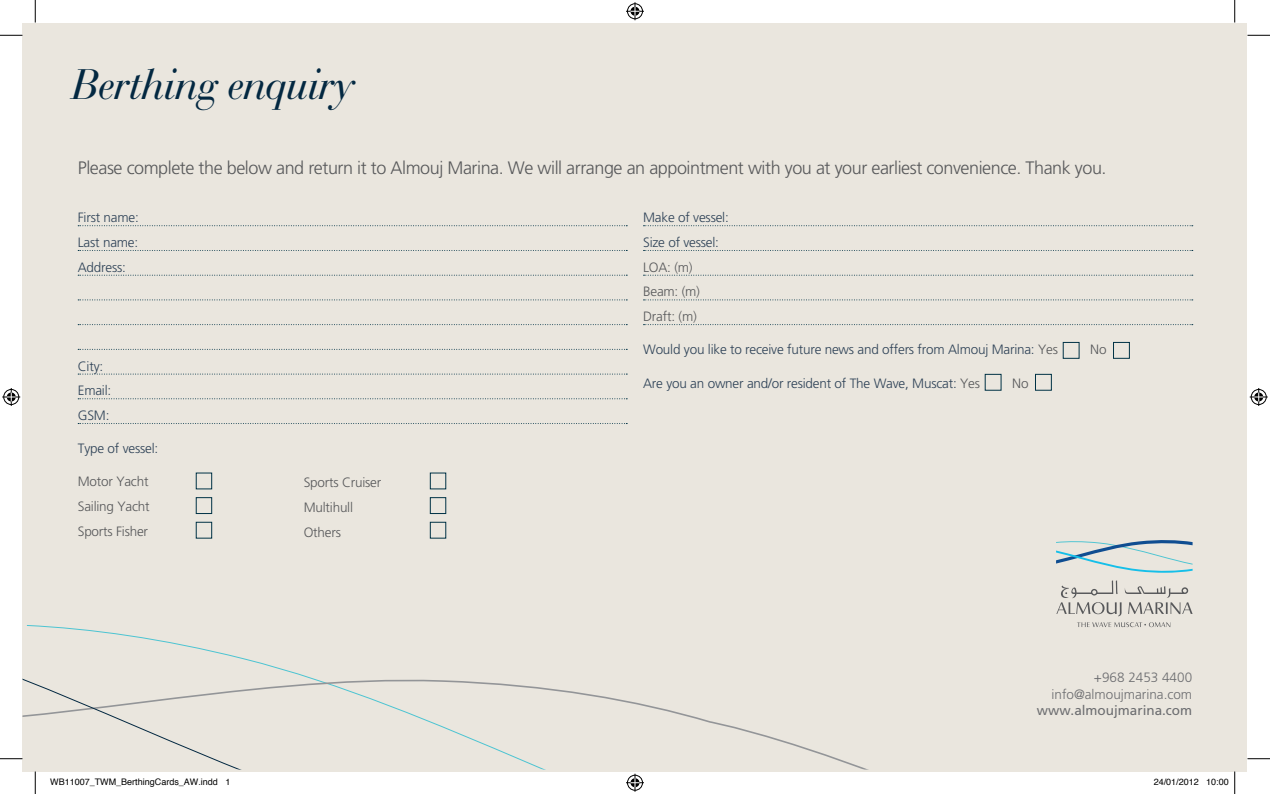
<style>
.page{position:relative;width:1270px;height:794px;background:#fff}
.page>*{position:absolute;margin:0;border:0;box-sizing:border-box;transform-origin:0 0}
.t1{font:italic 45px "Bauer Bodoni BT";color:#032841}
.t2{font:300 18px "Frutiger";letter-spacing:-.025em;color:#57585a}
.t3{font:300 13.5px/24.8px "Frutiger";letter-spacing:-.015em;color:#2e4257}
.t4{font:300 13.5px/24.8px "Frutiger";letter-spacing:-.015em;color:#57585a}
.t5{font:300 13.5px/16.5px "Frutiger";color:#6c6d70;text-align:right}
.t6{font:13.5px "Frutiger";color:#6c6d70}
.t7{font:9px "Helvetica";color:#000}
.s1{color:#57585a}
</style>
<div class="page">
<div style="left:22px;top:23px;width:1225px;height:748px;background:#eae6de"></div>
<svg style="left:1056px;top:580px;width:136px;height:36px"></svg>
<svg style="left:1056px;top:540px;width:136px;height:32px"></svg>
<svg style="left:1077px;top:622px;width:93px;height:5px"></svg>
<svg style="left:22px;top:676px;width:844px;height:93px"></svg>
<div style="left:196px;top:472px;width:16px;height:17px;border:1px solid #003245"></div>
<div style="left:196px;top:497px;width:16px;height:16px;border:1px solid #003245"></div>
<div style="left:196px;top:521px;width:16px;height:17px;border:1px solid #003245"></div>
<div style="left:430px;top:472px;width:16px;height:17px;border:1px solid #003245"></div>
<div style="left:430px;top:497px;width:16px;height:16px;border:1px solid #003245"></div>
<div style="left:430px;top:521px;width:16px;height:17px;border:1px solid #003245"></div>
<svg style="left:78px;top:225px;width:549px;height:1px"></svg>
<svg style="left:78px;top:250px;width:549px;height:1px"></svg>
<svg style="left:78px;top:275px;width:549px;height:1px"></svg>
<svg style="left:78px;top:299px;width:549px;height:1px"></svg>
<svg style="left:78px;top:324px;width:549px;height:1px"></svg>
<svg style="left:78px;top:349px;width:549px;height:1px"></svg>
<svg style="left:78px;top:373px;width:549px;height:1px"></svg>
<svg style="left:78px;top:398px;width:549px;height:1px"></svg>
<svg style="left:78px;top:423px;width:549px;height:1px"></svg>
<svg style="left:643px;top:225px;width:549px;height:1px"></svg>
<svg style="left:643px;top:250px;width:549px;height:1px"></svg>
<svg style="left:643px;top:275px;width:549px;height:1px"></svg>
<svg style="left:643px;top:299px;width:549px;height:1px"></svg>
<svg style="left:643px;top:324px;width:549px;height:1px"></svg>
<div style="left:1113px;top:342px;width:16px;height:16px;border:1px solid #003245"></div>
<div style="left:1035px;top:374px;width:16px;height:16px;border:1px solid #003245"></div>
<svg style="left:0;top:35px;width:22px;height:1px"></svg>
<svg style="left:1247px;top:35px;width:23px;height:1px"></svg>
<svg style="left:0;top:758px;width:22px;height:1px"></svg>
<svg style="left:1247px;top:758px;width:23px;height:1px"></svg>
<svg style="left:35px;top:0;width:1px;height:23px"></svg>
<svg style="left:35px;top:771px;width:1px;height:22px"></svg>
<svg style="left:1234px;top:0;width:1px;height:23px"></svg>
<svg style="left:626px;top:2px;width:18px;height:18px"></svg>
<svg style="left:626px;top:773px;width:18px;height:18px"></svg>
<svg style="left:2px;top:388px;width:18px;height:18px"></svg>
<svg style="left:1249px;top:388px;width:18px;height:18px"></svg>
<svg style="left:1206px;top:771px;width:29px;height:22px"></svg>
<h1 class="t1" style="left:73px;top:56px;width:283px">Berthing enquiry</h1>
<h2 class="t2" style="left:78px;top:157px;width:1030px">Please complete the below and return it to Almouj Marina. We will arrange an appointment with you at your earliest convenience. Thank you.</h2>
<p class="t3" style="left:78px;top:205px;width:62px;text-align:justify">First name:<br>Last name:<br>Address:</p>
<p class="t3" style="left:78px;top:353px;width:35px">City:<br>Email:<br>GSM:</p>
<p class="t3" style="left:78px;top:436px;width:82px">Type of vessel:</p>
<p class="t4" style="left:78px;top:469px;width:73px;text-align:justify">Motor Yacht Sailing Yacht Sports Fisher</p>
<p class="t4" style="left:304px;top:470px;width:79px">Sports Cruiser<br>Multihull<br>Others</p>
<p class="t3" style="left:643px;top:205px;width:87px">Make of vessel:<br>Size of vessel:</p>
<p class="t4" style="left:643px;top:254px;width:58px">LOA: (m)<br>Beam: (m)<br>Draft: (m)</p>
<p class="t3" style="left:643px;top:337px;width:416px">Would you like to receive future news and offers from Almouj Marina: <span class="s1">Yes</span></p>
<p class="t4" style="left:1090px;top:337px;width:18px">No</p>
<p class="t3" style="left:643px;top:370px;width:338px">Are you an owner and/or resident of The Wave, Muscat: <span class="s1">Yes</span></p>
<p class="t4" style="left:1012px;top:370px;width:18px">No</p>
<p class="t5" style="left:1051px;top:669px;width:142px">+968 2453 4400 info@almoujmarina.com</p>
<p class="t6" style="left:1037px;top:702px;width:157px">www.almoujmarina.com</p>
<p class="t7" style="left:50px;top:773px;width:182px">WB11007_TWM_BerthingCards_AW.indd 1</p>
<p class="t7" style="left:1153px;top:773px;width:77px">24/01/2012 10:00</p>
</div>
